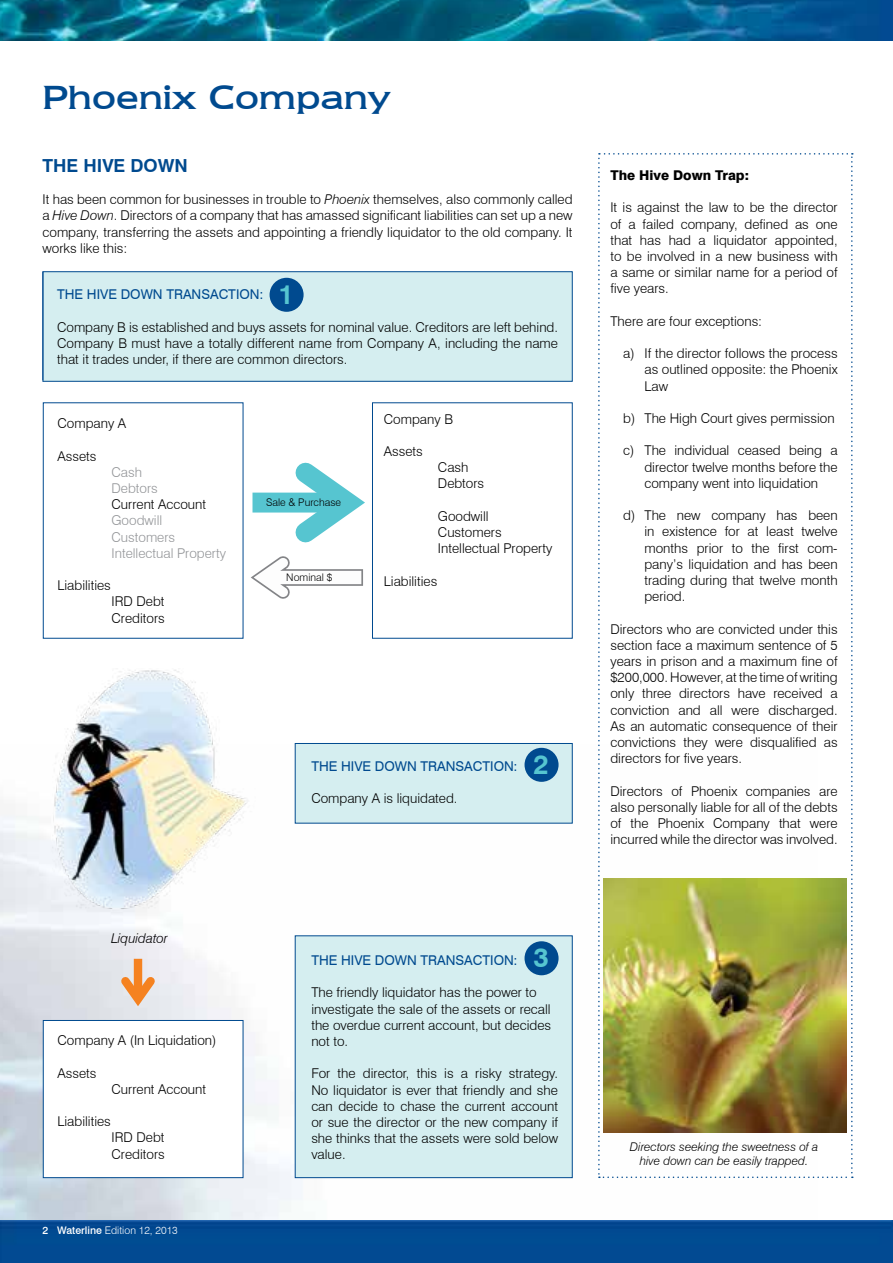
<style>
.page{position:relative;width:893px;height:1263px;background:#fff}
.page>*{position:absolute;margin:0;border:0;box-sizing:border-box;transform-origin:0 0}
.t1{font:39px "Newtext IT Cby BT";color:#004a8f}
.t2{font:700 27px "Swiss 721 BT";color:#56c5d0}
.t3{font:700 18px "Swiss 721 BT";color:#004a8f}
.t4{font:300 13.5px/16.2px "Swiss 721 BT";color:#000;text-align:justify}
.t5{font:13.5px "Swiss 721 BT";color:#004a8f}
.t6{font:300 13.5px/16.2px "Swiss 721 BT";color:#939598}
.t7{font:800 13.5px "Swiss 721 BT";color:#000}
.t8{font:italic 300 13.5px "Swiss 721 BT";color:#000}
.t9{font:italic 300 12px/14.4px "Swiss 721 BT";color:#000;text-align:center}
.t10{font:300 10.5px "Swiss 721 BT";color:#fff}
.t11{font:300 10.5px "Swiss 721 BT";color:#000}
.s1{font-style:italic}
.s2{font-weight:500}
</style>
<div class="page">
<img style="left:0;top:744px;width:573px;height:476px">
<img style="left:0;top:0;width:893px;height:40px">
<div style="left:0;top:1220px;width:893px;height:43px;background:#024a92"></div>
<svg style="left:598px;top:153px;width:255px;height:1025px"></svg>
<div style="left:295px;top:743px;width:278px;height:80px;background:#d5eef0;border:1px solid #004a8f"></div>
<img style="left:53px;top:670px;width:208px;height:245px">
<div style="left:134px;top:959px;width:8px;height:36px;background:#f58220"></div>
<svg style="left:114px;top:969px;width:45px;height:44px;background:#e9c9af"></svg>
<div style="left:43px;top:1020px;width:200px;height:158px;background:#fff;border:1px solid #004a8f"></div>
<div style="left:295px;top:935px;width:278px;height:243px;background:#d5eef0;border:1px solid #004a8f"></div>
<div style="left:43px;top:271px;width:530px;height:111px;background:#d5eef0;border:1px solid #004a8f"></div>
<hr style="left:43px;top:272px;width:1px;height:108px;background:#004a8f">
<div style="left:372px;top:402px;width:201px;height:237px;border:1px solid #004a8f"></div>
<svg style="left:251px;top:462px;width:114px;height:137px"></svg>
<div style="left:270px;top:278px;width:34px;height:34px;background:#004a8f;border-radius:50%"></div>
<div style="left:524px;top:748px;width:35px;height:34px;background:#004a8f;border-radius:50%"></div>
<div style="left:524px;top:941px;width:35px;height:34px;background:#004a8f;border-radius:50%"></div>
<h1 class="t1" style="left:43px;top:75px;width:349px">Phoenix Company</h1>
<h3 class="t3" style="left:43px;top:153px;width:147px">THE HIVE DOWN</h3>
<p class="t4" style="left:43px;top:191px;width:532px">It has been common for businesses in trouble to <span class="s1">Phoenix</span> themselves, also commonly called a <span class="s1">Hive Down</span>. Directors of a company that has amassed significant liabilities can set up a new company, transferring the assets and appointing a friendly liquidator to the old company. It works like this:</p>
<h2 class="t2" style="left:279px;top:275px;width:17px">1</h2>
<p class="t5" style="left:57px;top:285px;width:208px">THE HIVE DOWN TRANSACTION:</p>
<p class="t4" style="left:57px;top:319px;width:502px">Company B is established and buys assets for nominal value. Creditors are left behind.<br>Company B must have a totally different name from Company A, including the name that it trades under, if there are common directors.</p>
<p class="t4" style="left:58px;top:415px;width:70px">Company A</p>
<p class="t4" style="left:58px;top:448px;width:41px">Assets</p>
<p class="t6" style="left:112px;top:464px;width:48px">Cash<br>Debtors</p>
<p class="t4" style="left:112px;top:496px;width:96px">Current Account</p>
<p class="t6" style="left:112px;top:512px;width:116px">Goodwill<br>Customers<br>Intellectual Property</p>
<p class="t4" style="left:58px;top:577px;width:55px">Liabilities</p>
<p class="t4" style="left:112px;top:593px;width:55px">IRD Debt<br>Creditors</p>
<p class="t11" style="left:266px;top:495px;width:77px">Sale &amp; Purchase</p>
<p class="t11" style="left:286px;top:571px;width:48px">Nominal $</p>
<p class="t4" style="left:384px;top:411px;width:71px">Company B</p>
<p class="t4" style="left:384px;top:443px;width:41px">Assets</p>
<p class="t4" style="left:438px;top:459px;width:48px">Cash<br>Debtors</p>
<p class="t4" style="left:438px;top:508px;width:116px;text-align:left">Goodwill<br>Customers<br>Intellectual Property</p>
<p class="t4" style="left:384px;top:573px;width:55px">Liabilities</p>
<p class="t8" style="left:111px;top:930px;width:58px">Liquidator</p>
<p class="t4" style="left:58px;top:1032px;width:160px">Company A (In Liquidation)</p>
<p class="t4" style="left:58px;top:1064px;width:41px">Assets</p>
<p class="t4" style="left:112px;top:1081px;width:96px">Current Account</p>
<p class="t4" style="left:58px;top:1113px;width:55px">Liabilities</p>
<p class="t4" style="left:112px;top:1129px;width:55px">IRD Debt<br>Creditors</p>
<p class="t10" style="left:43px;top:1224px;width:137px"><span class="s2">2 Waterline</span> Edition 12, 2013</p>
<p class="t5" style="left:311px;top:757px;width:208px">THE HIVE DOWN TRANSACTION:</p>
<p class="t4" style="left:311px;top:790px;width:148px">Company A is liquidated.</p>
<h2 class="t2" style="left:534px;top:745px;width:17px">2</h2>
<h2 class="t2" style="left:534px;top:939px;width:17px">3</h2>
<p class="t5" style="left:311px;top:951px;width:208px">THE HIVE DOWN TRANSACTION:</p>
<p class="t4" style="left:311px;top:984px;width:241px;text-align:left">The friendly liquidator has the power to investigate the sale of the assets or recall the overdue current account, but decides not to.</p>
<p class="t4" style="left:311px;top:1065px;width:248px">For the director, this is a risky strategy.<br>No liquidator is ever that friendly and she can decide to chase the current account or sue the director or the new company if she thinks that the assets were sold below value.</p>
<p class="t7" style="left:610px;top:167px;width:140px">The Hive Down Trap:</p>
<p class="t4" style="left:610px;top:199px;width:229px">It is against the law to be the director of a failed company, defined as one that has had a liquidator appointed, to be involved in a new business with a same or similar name for a period of five years.</p>
<p class="t4" style="left:610px;top:313px;width:153px">There are four exceptions:</p>
<p class="t4" style="left:644px;top:345px;width:195px;text-indent:-21px">a) If the director follows the process as outlined opposite: the Phoenix Law</p>
<p class="t4" style="left:623px;top:410px;width:213px">b) The High Court gives permission</p>
<p class="t4" style="left:644px;top:442px;width:195px;text-indent:-21px">c) The individual ceased being a director twelve months before the company went into liquidation</p>
<p class="t4" style="left:644px;top:507px;width:195px;text-indent:-21px">d) The new company has been in existence for at least twelve months prior to the first com&shy;pany’s liquidation and has been trading during that twelve month period.</p>
<p class="t4" style="left:610px;top:621px;width:229px">Directors who are convicted under this section face a maximum sentence of 5 years in prison and a maximum fine of $200,000. However, at the time of writing only three directors have received a conviction and all were discharged.<br>As an automatic consequence of their convictions they were disqualified as directors for five years.</p>
<p class="t4" style="left:610px;top:783px;width:229px">Directors of Phoenix companies are also personally liable for all of the debts of the Phoenix Company that were incurred while the director was involved.</p>
<p class="t9" style="left:630px;top:1139px;width:190px">Directors seeking the sweetness of a hive down can be easily trapped.</p>
</div>
